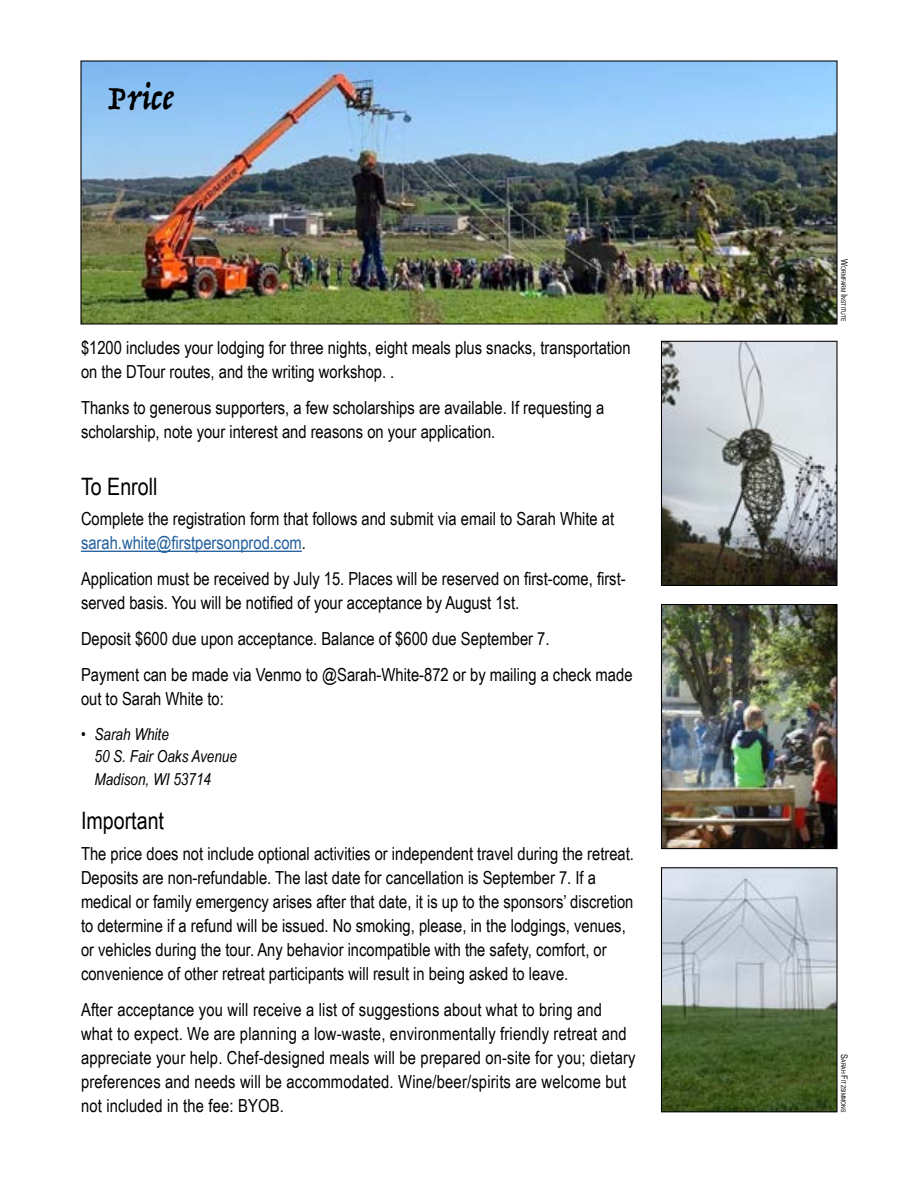
<style>
.page{position:relative;width:918px;height:1188px;background:#fff}
.page>*{position:absolute;margin:0;border:0;box-sizing:border-box;transform-origin:0 0}
.t1{font:37.5px "Trattatello";letter-spacing:.02em;color:#000}
.t2{font:24px "Arial Narrow";color:#000}
.t3{font:18px/24px "Arial Narrow";color:#000}
.t4{font:italic 16.5px/22.5px "Arial Narrow";color:#000}
.t5{font:6.3px "Arial Narrow";color:#000}
.s1{color:#215e9e}
.s2{font-size:9px}
</style>
<div class="page">
<hr style="left:81px;top:551px;width:221px;height:1px;background:#215e9e">
<img style="left:82px;top:62px;width:754px;height:261px">
<img style="left:663px;top:343px;width:173px;height:241px">
<div style="left:661px;top:341px;width:177px;height:245px;border:1px solid #000"></div>
<img style="left:663px;top:606px;width:173px;height:241px">
<div style="left:661px;top:604px;width:177px;height:245px;border:1px solid #000"></div>
<img style="left:663px;top:869px;width:173px;height:241px">
<div style="left:661px;top:867px;width:177px;height:245px;border:1px solid #000"></div>
<h1 class="t1" style="left:108px;top:74px;width:66px">Price</h1>
<p class="t3" style="left:81px;top:335px;width:551px">$1200 includes your lodging for three nights, eight meals plus snacks, transportation on the DTour routes, and the writing workshop. .</p>
<p class="t3" style="left:81px;top:395px;width:525px">Thanks to generous supporters, a few scholarships are available. If requesting a scholarship, note your interest and reasons on your application.</p>
<h2 class="t2" style="left:81px;top:469px;width:78px">To Enroll</h2>
<p class="t3" style="left:81px;top:506px;width:535px">Complete the registration form that follows and submit via email to Sarah White at <span class="s1">sarah.white@firstpersonprod.com</span>.</p>
<p class="t3" style="left:81px;top:566px;width:546px">Application must be received by July 15. Places will be reserved on first-come, first&shy;served basis. You will be notified of your acceptance by August 1st.</p>
<p class="t3" style="left:81px;top:620px;width:553px;line-height:36px">Deposit $600 due upon acceptance. Balance of $600 due September 7.<br>Payment can be made via Venmo to @Sarah-White-872 or by mailing a check made</p>
<p class="t3" style="left:81px;top:686px;width:144px">out to Sarah White to:</p>
<p class="t4" style="left:94px;top:723px;width:144px;text-indent:-13px">• Sarah White<br>50 S. Fair Oaks Avenue<br>Madison, WI 53714</p>
<h2 class="t2" style="left:81px;top:803px;width:85px">Important</h2>
<p class="t3" style="left:81px;top:841px;width:555px">The price does not include optional activities or independent travel during the retreat.<br>Deposits are non-refundable. The last date for cancellation is September 7. If a medical or family emergency arises after that date, it is up to the sponsors’ discretion to determine if a refund will be issued. No smoking, please, in the lodgings, venues, or vehicles during the tour. Any behavior incompatible with the safety, comfort, or convenience of other retreat participants will result in being asked to leave.</p>
<p class="t3" style="left:81px;top:997px;width:556px">After acceptance you will receive a list of suggestions about what to bring and what to expect. We are planning a low-waste, environmentally friendly retreat and appreciate your help. Chef-designed meals will be prepared on-site for you; dietary preferences and needs will be accommodated. Wine/beer/spirits are welcome but not included in the fee: BYOB.</p>
<p class="t5" style="left:848px;top:259px;width:64px;rotate:90deg"><span class="s2">W</span>ormfarm <span class="s2">I</span>nstitute</p>
<p class="t5" style="left:848px;top:1054px;width:60px;rotate:90deg"><span class="s2">S</span>arah <span class="s2">F</span>itzsimmons</p>
</div>
